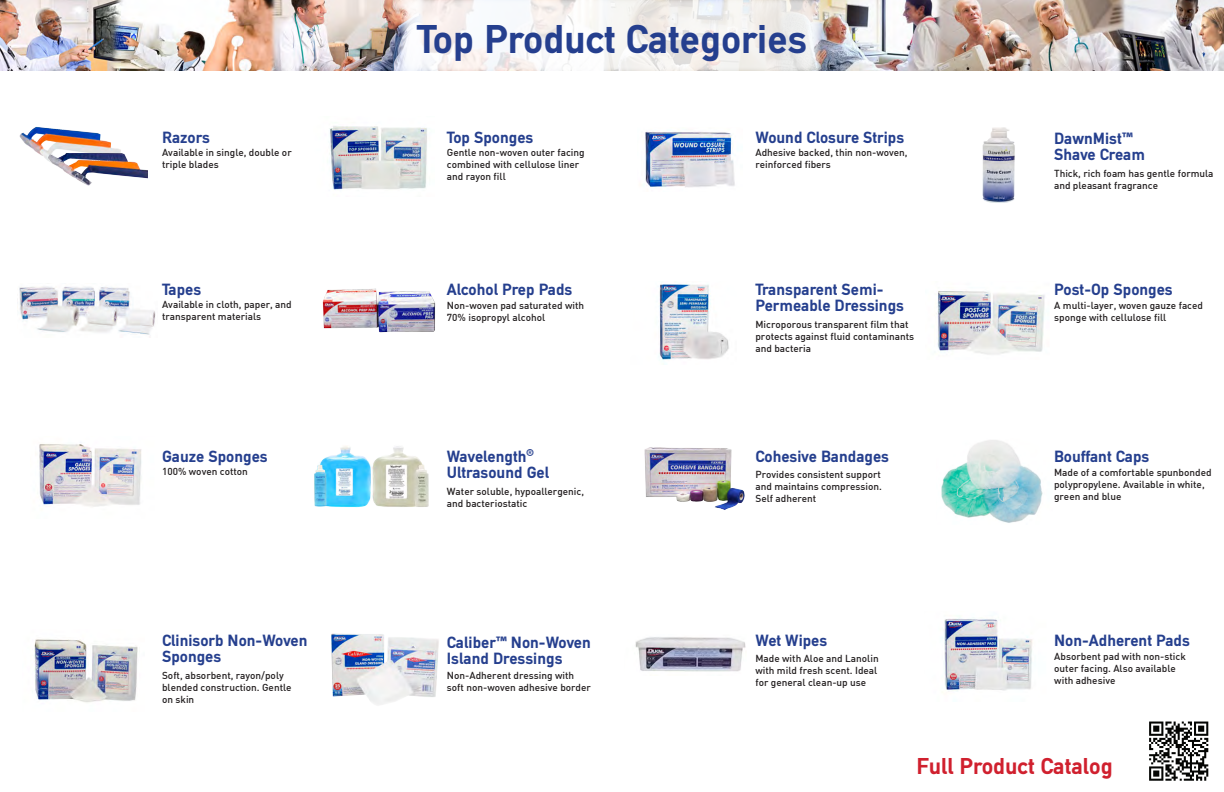
<style>
.page{position:relative;width:1224px;height:792px;background:#fff}
.page>*{position:absolute;margin:0;border:0;box-sizing:border-box;transform-origin:0 0}
.CategoriesHeader{font:700 42px "DIN Mittel EF";color:#253f8e}
.Product_Titles{font:700 24px "DIN Mittel EF";color:#d0202e}
.Product_Titles-2{font:700 17px/16px "DIN Mittel EF";color:#253f8e}
.Sentences{font:500 10px/12px "DIN";color:#231f20}
.s1{font-family:"Myriad Pro"}
</style>
<div class="page">
<img style="left:635px;top:637px;width:111px;height:35px">
<img style="left:39px;top:444px;width:103px;height:63px">
<img style="left:0;top:0;width:1224px;height:71px">
<svg style="left:402px;top:0;width:419px;height:71px"></svg>
<img style="left:19px;top:127px;width:105px;height:32px">
<img style="left:46px;top:154px;width:102px;height:32px">
<img style="left:19px;top:286px;width:137px;height:49px">
<img style="left:34px;top:639px;width:104px;height:64px">
<img style="left:329px;top:126px;width:98px;height:64px">
<img style="left:322px;top:288px;width:114px;height:45px">
<img style="left:314px;top:446px;width:115px;height:62px">
<img style="left:331px;top:633px;width:108px;height:72px">
<img style="left:645px;top:131px;width:90px;height:57px">
<img style="left:982px;top:127px;width:33px;height:76px">
<img style="left:658px;top:284px;width:71px;height:76px">
<img style="left:644px;top:447px;width:101px;height:63px">
<img style="left:936px;top:291px;width:109px;height:64px">
<img style="left:941px;top:440px;width:102px;height:83px">
<img style="left:941px;top:618px;width:92px;height:75px">
<svg style="left:1149px;top:721px;width:60px;height:60px"></svg>
<p class="Product_Titles-2" style="left:162px;top:129px;width:49px">Razors</p>
<p class="Sentences" style="left:162px;top:146px;width:131px">Available in single, double or triple blades</p>
<p class="Product_Titles-2" style="left:162px;top:281px;width:41px">Tapes</p>
<p class="Sentences" style="left:162px;top:298px;width:131px">Available in cloth, paper, and transparent materials</p>
<p class="Product_Titles-2" style="left:162px;top:448px;width:107px">Gauze Sponges</p>
<p class="Sentences" style="left:162px;top:465px;width:87px">100% woven cotton</p>
<p class="Product_Titles-2" style="left:162px;top:633px;width:147px">Clinisorb Non-Woven</p>
<p class="Product_Titles-2" style="left:162px;top:649px;width:61px">Sponges</p>
<p class="Sentences" style="left:162px;top:669px;width:123px">Soft, absorbent, rayon/poly</p>
<p class="Sentences" style="left:162px;top:681px;width:131px">blended construction. Gentle</p>
<p class="Sentences" style="left:162px;top:693px;width:34px">on skin</p>
<p class="CategoriesHeader" style="left:417px;top:15px;width:392px">Top Product Categories</p>
<p class="Product_Titles-2" style="left:447px;top:129px;width:88px">Top Sponges</p>
<p class="Sentences" style="left:447px;top:146px;width:139px">Gentle non-woven outer facing</p>
<p class="Sentences" style="left:447px;top:158px;width:134px">combined with cellulose liner</p>
<p class="Sentences" style="left:447px;top:170px;width:60px">and rayon fill</p>
<p class="Product_Titles-2" style="left:447px;top:281px;width:127px">Alcohol Prep Pads</p>
<p class="Sentences" style="left:447px;top:299px;width:139px">Non-woven pad saturated with<br>70% isopropyl alcohol</p>
<p class="Product_Titles-2" style="left:447px;top:448px;width:88px">Wavelength®</p>
<p class="Product_Titles-2" style="left:447px;top:464px;width:104px">Ultrasound Gel</p>
<p class="Sentences" style="left:447px;top:485px;width:139px">Water soluble, hypoallergenic,</p>
<p class="Sentences" style="left:447px;top:497px;width:82px">and bacteriostatic</p>
<p class="Product_Titles-2" style="left:447px;top:634px;width:146px">Caliber<span class="s1">™</span> Non-Woven<br>Island Dressings</p>
<p class="Sentences" style="left:447px;top:669px;width:129px">Non-Adherent dressing with</p>
<p class="Sentences" style="left:447px;top:681px;width:146px">soft non-woven adhesive border</p>
<p class="Product_Titles-2" style="left:755px;top:129px;width:150px">Wound Closure Strips</p>
<p class="Sentences" style="left:755px;top:146px;width:154px">Adhesive backed, thin non-woven,</p>
<p class="Sentences" style="left:755px;top:158px;width:77px">reinforced fibers</p>
<p class="Product_Titles-2" style="left:755px;top:282px;width:130px">Transparent Semi-</p>
<p class="Product_Titles-2" style="left:755px;top:298px;width:150px">Permeable Dressings</p>
<p class="Sentences" style="left:755px;top:319px;width:160px">Microporous transparent film that protects against fluid contaminants and bacteria</p>
<p class="Product_Titles-2" style="left:755px;top:448px;width:135px">Cohesive Bandages</p>
<p class="Sentences" style="left:755px;top:468px;width:127px">Provides consistent support</p>
<p class="Sentences" style="left:755px;top:480px;width:128px">and maintains compression.</p>
<p class="Sentences" style="left:755px;top:492px;width:62px">Self adherent</p>
<p class="Product_Titles-2" style="left:755px;top:633px;width:73px">Wet Wipes</p>
<p class="Sentences" style="left:755px;top:652px;width:125px">Made with Aloe and Lanolin</p>
<p class="Sentences" style="left:755px;top:664px;width:123px">with mild fresh scent. Ideal</p>
<p class="Sentences" style="left:755px;top:676px;width:112px">for general clean-up use</p>
<p class="Product_Titles-2" style="left:1054px;top:131px;width:92px">DawnMist<span class="s1">™<br></span>Shave Cream</p>
<p class="Sentences" style="left:1054px;top:167px;width:161px">Thick, rich foam has gentle formula and pleasant fragrance</p>
<p class="Product_Titles-2" style="left:1054px;top:281px;width:120px">Post-Op Sponges</p>
<p class="Sentences" style="left:1054px;top:299px;width:150px">A multi-layer, woven gauze faced sponge with cellulose fill</p>
<p class="Product_Titles-2" style="left:1054px;top:448px;width:97px">Bouffant Caps</p>
<p class="Sentences" style="left:1054px;top:466px;width:159px">Made of a comfortable spunbonded polypropylene. Available in white, green and blue</p>
<p class="Product_Titles-2" style="left:1054px;top:633px;width:137px">Non-Adherent Pads</p>
<p class="Sentences" style="left:1054px;top:650px;width:133px">Absorbent pad with non-stick</p>
<p class="Sentences" style="left:1054px;top:662px;width:123px">outer facing. Also available</p>
<p class="Sentences" style="left:1054px;top:674px;width:63px">with adhesive</p>
<p class="Product_Titles" style="left:916px;top:752px;width:198px">Full Product Catalog</p>
</div>
